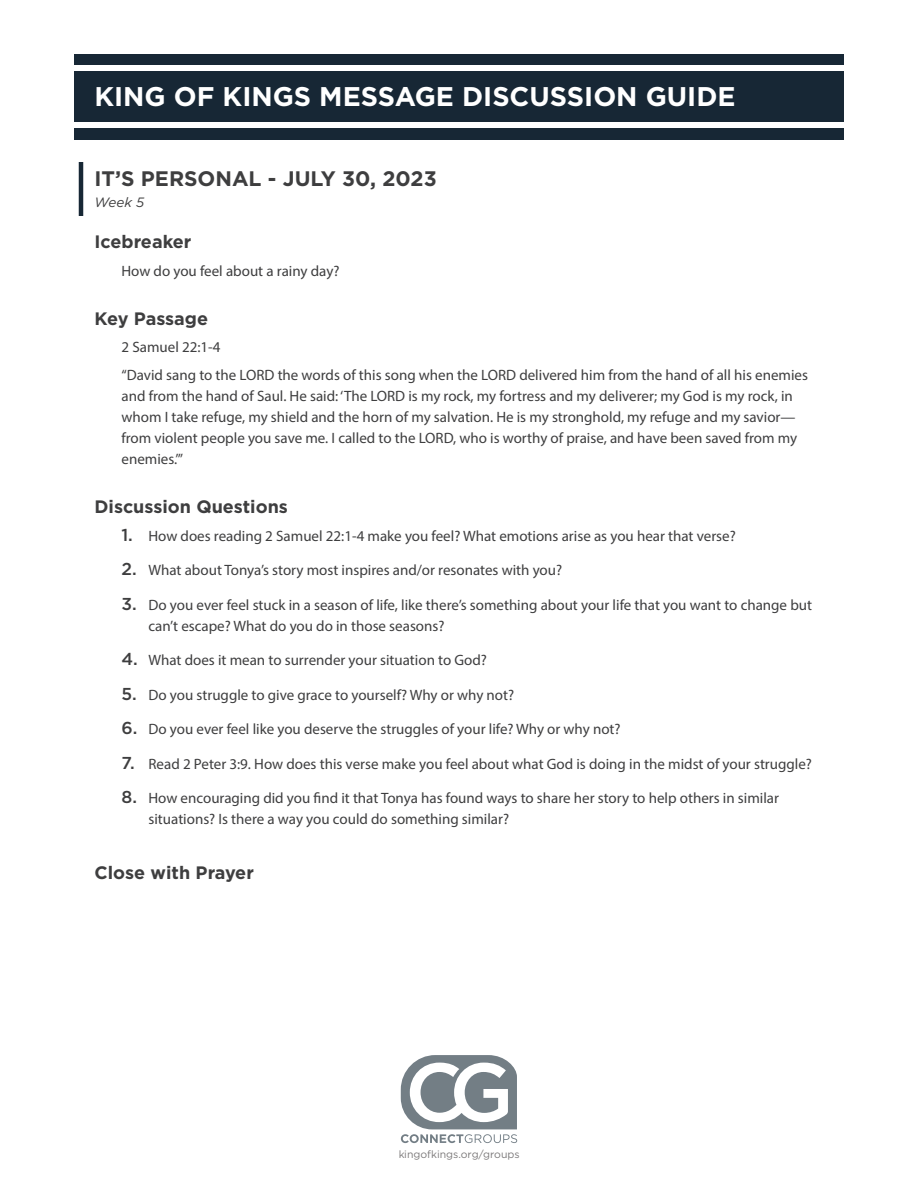
<style>
.page{position:relative;width:918px;height:1188px;background:#fff}
.page>*{position:absolute;margin:0;border:0;box-sizing:border-box;transform-origin:0 0}
.t1{font:700 27px "Gotham";color:#fff}
.heading{font:700 21px "Gotham";color:#3e3e3f}
.Subheading{font:700 18px "Gotham";color:#3e3e3f}
.body{font:15px/21px "Myriad Pro";color:#3e3e3f}
.tagline{font:italic 13.5px "Gotham";color:#3e3e3f}
.t2{font:10.5px "Gotham";color:#231f20}
.s1{font-family:"Gotham";font-weight:500;font-size:17.25px}
</style>
<div class="page">
<svg style="left:401px;top:1055px;width:116px;height:88px"></svg>
<hr style="left:79px;top:162px;width:4px;height:54px;background:#172735">
<div style="left:74px;top:54px;width:770px;height:85px;background:#172735"></div>
<div style="left:74px;top:65px;width:770px;height:5px;background:#fff"></div>
<div style="left:74px;top:123px;width:770px;height:5px;background:#fff"></div>
<p class="t1" style="left:94px;top:78px;width:643px">KING OF KINGS MESSAGE DISCUSSION GUIDE</p>
<p class="heading" style="left:94px;top:164px;width:344px">IT’S PERSONAL - JULY 30, 2023</p>
<p class="tagline" style="left:94px;top:193px;width:51px">Week 5</p>
<p class="Subheading" style="left:94px;top:230px;width:98px">Icebreaker</p>
<p class="body" style="left:122px;top:260px;width:220px">How do you feel about a rainy day?</p>
<p class="Subheading" style="left:94px;top:306px;width:115px">Key Passage</p>
<p class="body" style="left:122px;top:337px;width:101px">2 Samuel 22:1-4</p>
<p class="body" style="left:122px;top:364px;width:688px">“David sang to the LORD the words of this song when the LORD delivered him from the hand of all his enemies and from the hand of Saul. He said: ‘The LORD is my rock, my fortress and my deliverer; my God is my rock, in whom I take refuge, my shield and the horn of my salvation. He is my stronghold, my refuge and my savior— from violent people you save me. I called to the LORD, who is worthy of praise, and have been saved from my enemies.’”</p>
<p class="Subheading" style="left:94px;top:495px;width:195px">Discussion Questions</p>
<p class="body" style="left:122px;top:525px;width:616px"><span class="s1">1.</span> How does reading 2 Samuel 22:1-4 make you feel? What emotions arise as you hear that verse?</p>
<p class="body" style="left:122px;top:559px;width:442px"><span class="s1">2.</span> What about Tonya’s story most inspires and/or resonates with you?</p>
<p class="body" style="left:148px;top:594px;width:665px;text-indent:-27px"><span class="s1">3.</span> Do you ever feel stuck in a season of life, like there’s something about your life that you want to change but can’t escape? What do you do in those seasons?</p>
<p class="body" style="left:122px;top:649px;width:367px"><span class="s1">4.</span> What does it mean to surrender your situation to God?</p>
<p class="body" style="left:122px;top:684px;width:394px"><span class="s1">5.</span> Do you struggle to give grace to yourself? Why or why not?</p>
<p class="body" style="left:122px;top:718px;width:501px"><span class="s1">6.</span> Do you ever feel like you deserve the struggles of your life? Why or why not?</p>
<p class="body" style="left:122px;top:753px;width:692px"><span class="s1">7.</span> Read 2 Peter 3:9. How does this verse make you feel about what God is doing in the midst of your struggle?</p>
<p class="body" style="left:148px;top:787px;width:632px;text-indent:-27px"><span class="s1">8.</span> How encouraging did you find it that Tonya has found ways to share her story to help others in similar situations? Is there a way you could do something similar?</p>
<p class="Subheading" style="left:94px;top:861px;width:161px">Close with Prayer</p>
<p class="t2" style="left:398px;top:1148px;width:123px">kingofkings.org/groups</p>
</div>
